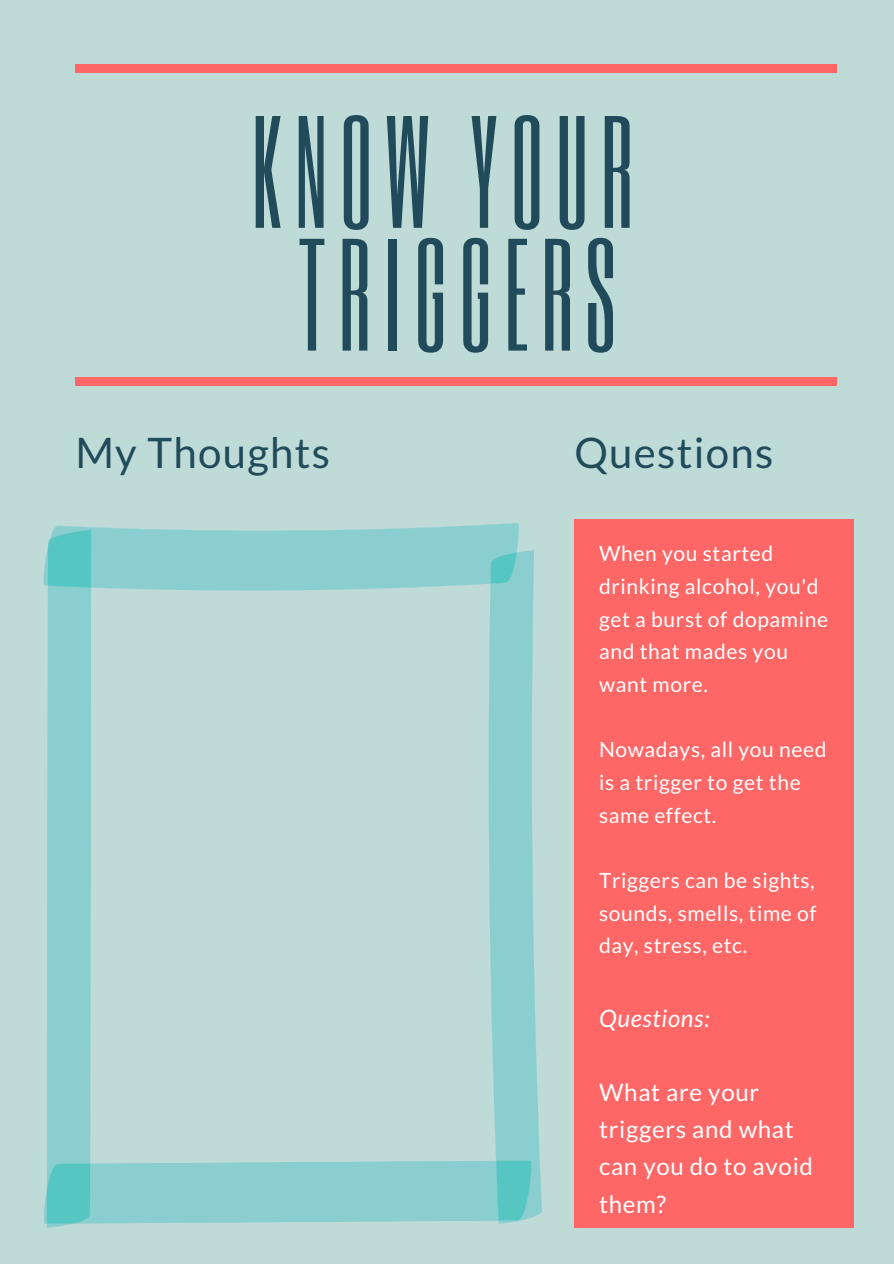
<style>
.page{position:relative;width:894px;height:1264px;background:#fff}
.page>*{position:absolute;margin:0;border:0;box-sizing:border-box;transform-origin:0 0}
.t1{font:132.45px/122.7px "Six Caps";letter-spacing:.09em;color:#214b5b;text-align:center}
.t2{font:42px "Lato";letter-spacing:.03em;color:#214b5b}
.t3{font:24px/37.2px "Lato";letter-spacing:.03em;color:#fff}
.t4{font:italic 24px "Lato";letter-spacing:.03em;color:#fff}
.t5{font:21px/32.7px "Lato";letter-spacing:.03em;color:#fff}
</style>
<div class="page">
<div style="left:0;top:0;width:893px;height:1263px;background:#bedbd7"></div>
<div style="left:75px;top:65px;width:761px;height:7px;background:#ff6767"></div>
<div style="left:574px;top:519px;width:279px;height:708px;background:#ff6767"></div>
<div style="left:75px;top:377px;width:761px;height:8px;background:#ff6767"></div>
<svg style="left:44px;top:523px;width:497px;height:704px"></svg>
<h1 class="t1" style="left:251px;top:107px;width:383px">KNOW YOUR<br>TRIGGERS</h1>
<h2 class="t2" style="left:75px;top:427px;width:256px">My Thoughts</h2>
<h2 class="t2" style="left:574px;top:427px;width:200px">Questions</h2>
<p class="t5" style="left:599px;top:537px;width:230px">When you started drinking alcohol, you'd get a burst of dopamine and that mades you want more.</p>
<p class="t5" style="left:599px;top:733px;width:229px">Nowadays, all you need is a trigger to get the same effect.</p>
<p class="t5" style="left:599px;top:863px;width:219px;text-align:justify">Triggers can be sights, sounds, smells, time of day, stress, etc.</p>
<p class="t4" style="left:599px;top:1002px;width:112px">Questions:</p>
<p class="t3" style="left:599px;top:1073px;width:215px">What are your triggers and what can you do to avoid them?</p>
</div>
